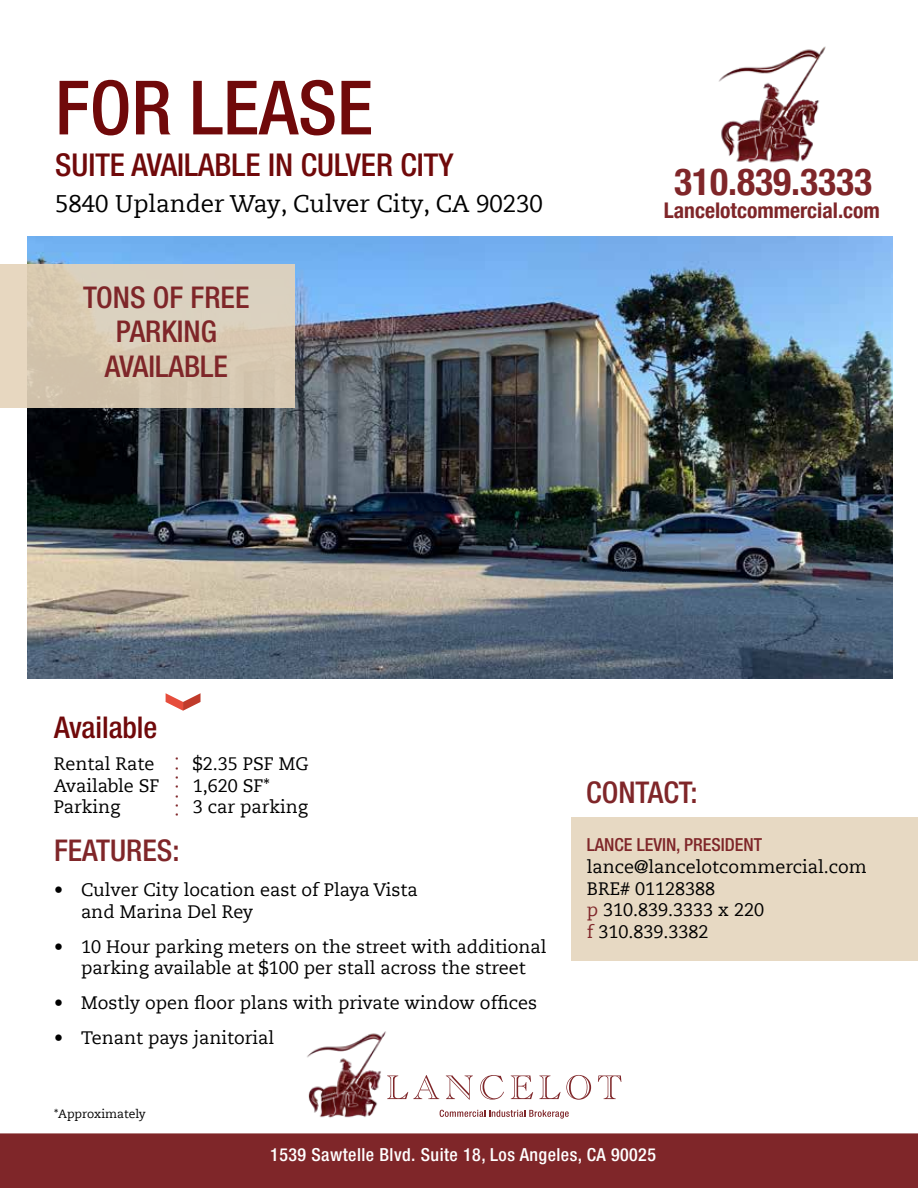
<style>
.page{position:relative;width:918px;height:1188px;background:#fff}
.page>*{position:absolute;margin:0;border:0;box-sizing:border-box;transform-origin:0 0}
.t1{font:500 condensed 75px "Helvetica Neue";color:#70090a}
.t2{font:700 condensed 37.5px "Helvetica Neue";color:#7f2629}
.t3{font:500 condensed 31.5px "Helvetica Neue";color:#70090a}
.t4{font:500 condensed 30px/34.5px "Helvetica Neue";color:#7f2629;text-align:center}
.t5{font:500 condensed 30px "Helvetica Neue";color:#70090a}
.t6{font:24px "Caecilia Com 55 Roman";color:#000}
.t7{font:700 condensed 21.6px "Helvetica Neue";color:#7f2629}
.t8{font:18px/21.6px "Caecilia Com 55 Roman";color:#000}
.t9{font:500 condensed 18px "Helvetica Neue";letter-spacing:.025em;color:#fff}
.t10{font:500 condensed 18px "Helvetica Neue";color:#7f2629}
.t11{font:18px "Caecilia Com 55 Roman";color:#7f2629}
.t12{font:12px "Caecilia Com 55 Roman";color:#000}
.s1{color:#7f2629}
</style>
<div class="page">
<img style="left:27px;top:237px;width:866px;height:442px">
<div style="left:0;top:264px;width:294px;height:143px;background:linear-gradient(to right,#dbccb5,#d7cbb8)"></div>
<div style="left:0;top:1133px;width:918px;height:55px;background:#7f2629"></div>
<img style="left:718px;top:46px;width:108px;height:117px">
<svg style="left:389px;top:1075px;width:50px;height:24px"></svg>
<svg style="left:446px;top:1076px;width:27px;height:24px"></svg>
<svg style="left:480px;top:1075px;width:24px;height:25px"></svg>
<svg style="left:511px;top:1076px;width:22px;height:23px"></svg>
<svg style="left:539px;top:1075px;width:52px;height:25px"></svg>
<svg style="left:598px;top:1076px;width:23px;height:23px"></svg>
<svg style="left:440px;top:1110px;width:129px;height:9px"></svg>
<img style="left:307px;top:1031px;width:82px;height:87px">
<svg style="left:166px;top:693px;width:35px;height:18px"></svg>
<div style="left:571px;top:818px;width:347px;height:143px;background:#e7d9c3"></div>
<h1 class="t1" style="left:55px;top:63px;width:319px">FOR LEASE</h1>
<h3 class="t3" style="left:55px;top:146px;width:400px">SUITE AVAILABLE IN CULVER CITY</h3>
<h3 class="t6" style="left:55px;top:187px;width:489px">5840 Uplander Way, Culver City, CA 90230</h3>
<h3 class="t4" style="left:83px;top:279px;width:168px">TONS OF FREE<br>PARKING<br>AVAILABLE</h3>
<h2 class="t2" style="left:674px;top:150px;width:199px">310.839.3333</h2>
<p class="t7" style="left:664px;top:192px;width:218px">Lancelotcommercial.com</p>
<h3 class="t5" style="left:54px;top:709px;width:105px">Available</h3>
<p class="t8" style="left:54px;top:753px;width:107px">Rental Rate<br>Available SF<br>Parking</p>
<p class="t8" style="left:193px;top:753px;width:117px">$2.35 PSF MG<br>1,620 SF*</p>
<p class="t11" style="left:160px;top:817px;width:63px;rotate:-90deg">. . . . . . .</p>
<p class="t8" style="left:193px;top:796px;width:117px">3 car parking</p>
<h3 class="t4" style="left:54px;top:833px;width:127px">FEATURES:</h3>
<p class="t8" style="left:81px;top:879px;width:338px;text-indent:-27px">• Culver City location east of Playa Vista and Marina Del Rey</p>
<p class="t8" style="left:54px;top:935px;width:494px;text-align:center">• 10 Hour parking meters on the street with additional parking available at $100 per stall across the street</p>
<p class="t8" style="left:54px;top:992px;width:485px">• Mostly open floor plans with private window offices</p>
<p class="t8" style="left:54px;top:1027px;width:222px">• Tenant pays janitorial</p>
<p class="t12" style="left:54px;top:1106px;width:93px">*Approximately</p>
<h3 class="t4" style="left:586px;top:774px;width:113px">CONTACT:</h3>
<p class="t10" style="left:587px;top:834px;width:177px">LANCE LEVIN, PRESIDENT</p>
<p class="t8" style="left:587px;top:856px;width:281px">lance@lancelotcommercial.com<br>BRE# 01128388<br><span class="s1">p</span> 310.839.3333 x 220<br><span class="s1">f</span> 310.839.3382</p>
<p class="t9" style="left:270px;top:1144px;width:387px">1539 Sawtelle Blvd. Suite 18, Los Angeles, CA 90025</p>
</div>
